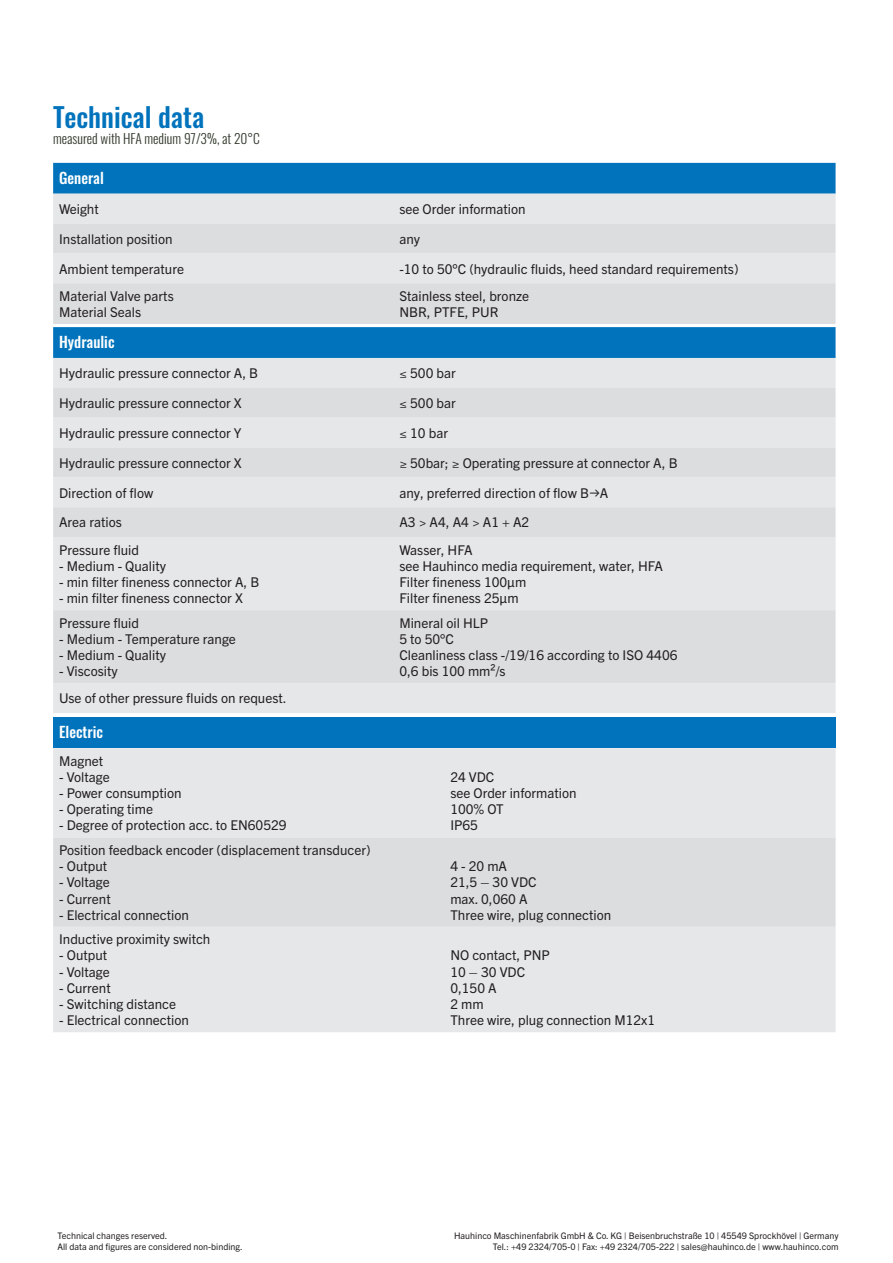
<style>
.page{position:relative;width:893px;height:1263px;background:#fff}
.page>*{position:absolute;margin:0;border:0;box-sizing:border-box;transform-origin:0 0}
.t1{font:500 27px "Oswald";color:#0073bc}
.t2{font:500 15px "Oswald";color:#fff}
.t3{font:13.5px/16.2px "Trade Gothic Next LT Pro";color:#231f20}
.t4{font:300 13.5px "Oswald";color:#30382b}
.t5{font:9px/10.8px "Trade Gothic Next LT Pro";color:#231f20}
.s1{font-family:"URWDIN"}
</style>
<div class="page">
<div style="left:53px;top:163px;width:783px;height:31px;background:#0073bc"></div>
<div style="left:53px;top:194px;width:783px;height:30px;background:#e6e7e9"></div>
<svg style="left:53px;top:224px;width:783px;height:100px;background:#dfe0e2"></svg>
<div style="left:53px;top:327px;width:783px;height:31px;background:#0073bc"></div>
<div style="left:53px;top:358px;width:783px;height:355px;background:#e6e7e9"></div>
<svg style="left:53px;top:388px;width:783px;height:295px;background:#e0e1e3"></svg>
<div style="left:53px;top:717px;width:783px;height:31px;background:#0073bc"></div>
<div style="left:53px;top:748px;width:783px;height:284px;background:#e6e7e9"></div>
<div style="left:53px;top:837px;width:783px;height:90px;background:#dcdddf"></div>
<h1 class="t1" style="left:53px;top:102px;width:153px">Technical data</h1>
<p class="t4" style="left:53px;top:126px;width:208px">measured with HFA medium 97/3%, at 20°C</p>
<p class="t2" style="left:59px;top:170px;width:46px">General</p>
<p class="t3" style="left:59px;top:200px;width:41px">Weight</p>
<p class="t3" style="left:399px;top:200px;width:128px">see Order information</p>
<p class="t3" style="left:59px;top:230px;width:115px">Installation position</p>
<p class="t3" style="left:399px;top:230px;width:22px">any</p>
<p class="t3" style="left:59px;top:260px;width:126px">Ambient temperature</p>
<p class="t3" style="left:399px;top:260px;width:341px">-10 to 50°C (hydraulic fluids, heed standard requirements)</p>
<p class="t3" style="left:59px;top:287px;width:116px">Material Valve parts<br>Material Seals</p>
<p class="t3" style="left:399px;top:287px;width:131px">Stainless steel, bronze<br>NBR, PTFE, PUR</p>
<p class="t2" style="left:59px;top:334px;width:57px">Hydraulic</p>
<p class="t3" style="left:59px;top:364px;width:201px">Hydraulic pressure connector A, B</p>
<p class="t3" style="left:399px;top:364px;width:58px">≤ 500 bar</p>
<p class="t3" style="left:59px;top:394px;width:184px">Hydraulic pressure connector X</p>
<p class="t3" style="left:399px;top:394px;width:58px">≤ 500 bar</p>
<p class="t3" style="left:59px;top:424px;width:184px">Hydraulic pressure connector Y</p>
<p class="t3" style="left:399px;top:424px;width:50px">≤ 10 bar</p>
<p class="t3" style="left:59px;top:454px;width:184px">Hydraulic pressure connector X</p>
<p class="t3" style="left:399px;top:454px;width:280px">≥ 50bar; ≥ Operating pressure at connector A, B</p>
<p class="t3" style="left:59px;top:484px;width:96px">Direction of flow</p>
<p class="t3" style="left:399px;top:484px;width:210px">any, preferred direction of flow B<span class="s1">→</span>A</p>
<p class="t3" style="left:59px;top:513px;width:64px">Area ratios</p>
<p class="t3" style="left:399px;top:513px;width:131px">A3 &gt; A4, A4 &gt; A1 + A2</p>
<p class="t3" style="left:59px;top:541px;width:81px">Pressure fluid</p>
<p class="t3" style="left:59px;top:557px;width:108px">- Medium - Quality</p>
<p class="t3" style="left:59px;top:573px;width:202px">- min filter fineness connector A, B</p>
<p class="t3" style="left:59px;top:589px;width:185px">- min filter fineness connector X</p>
<p class="t3" style="left:399px;top:541px;width:265px">Wasser, HFA<br>see Hauhinco media requirement, water, HFA<br>Filter fineness 100μm<br>Filter fineness 25μm</p>
<p class="t3" style="left:59px;top:614px;width:81px">Pressure fluid</p>
<p class="t3" style="left:59px;top:630px;width:178px">- Medium - Temperature range</p>
<p class="t3" style="left:59px;top:646px;width:108px">- Medium - Quality</p>
<p class="t3" style="left:59px;top:662px;width:60px">- Viscosity</p>
<p class="t3" style="left:59px;top:689px;width:229px">Use of other pressure fluids on request.</p>
<p class="t2" style="left:59px;top:724px;width:46px">Electric</p>
<p class="t3" style="left:59px;top:752px;width:46px">Magnet</p>
<p class="t3" style="left:59px;top:768px;width:52px">- Voltage</p>
<p class="t3" style="left:59px;top:784px;width:124px">- Power consumption</p>
<p class="t3" style="left:59px;top:800px;width:95px">- Operating time</p>
<p class="t3" style="left:59px;top:816px;width:229px">- Degree of protection acc. to EN60529</p>
<p class="t3" style="left:59px;top:841px;width:313px">Position feedback encoder (displacement transducer)</p>
<p class="t3" style="left:59px;top:857px;width:50px">- Output</p>
<p class="t3" style="left:59px;top:873px;width:52px">- Voltage</p>
<p class="t3" style="left:59px;top:890px;width:53px">- Current</p>
<p class="t3" style="left:59px;top:906px;width:131px">- Electrical connection</p>
<p class="t3" style="left:59px;top:930px;width:153px">Inductive proximity switch</p>
<p class="t3" style="left:59px;top:946px;width:50px">- Output</p>
<p class="t3" style="left:59px;top:963px;width:52px">- Voltage</p>
<p class="t3" style="left:59px;top:979px;width:53px">- Current</p>
<p class="t3" style="left:59px;top:995px;width:119px">- Switching distance</p>
<p class="t3" style="left:59px;top:1011px;width:131px">- Electrical connection</p>
<p class="t3" style="left:399px;top:614px;width:280px">Mineral oil HLP<br>5 to 50°C<br>Cleanliness class -/19/16 according to ISO 4406<br>0,6 bis 100 mm²/s</p>
<p class="t3" style="left:450px;top:768px;width:128px">24 VDC<br>see Order information<br>100% OT<br>IP65</p>
<p class="t3" style="left:450px;top:857px;width:162px">4 - 20 mA<br>21,5 – 30 VDC<br>max. 0,060 A<br>Three wire, plug connection</p>
<p class="t3" style="left:450px;top:946px;width:206px">NO contact, PNP<br>10 – 30 VDC<br>0,150 A<br>2 mm<br>Three wire, plug connection M12x1</p>
<p class="t5" style="left:57px;top:1230px;width:187px">Technical changes reserved.<br>All data and figures are considered non-binding.</p>
<p class="t5" style="left:454px;top:1230px;width:386px;text-align:right">Hauhinco Maschinenfabrik GmbH &amp; Co. KG | Beisenbruchstraße 10 | 45549 Sprockhövel | Germany<br>Tel.: +49 2324/705-0 | Fax: +49 2324/705-222 | sales@hauhinco.de | www.hauhinco.com</p>
</div>
